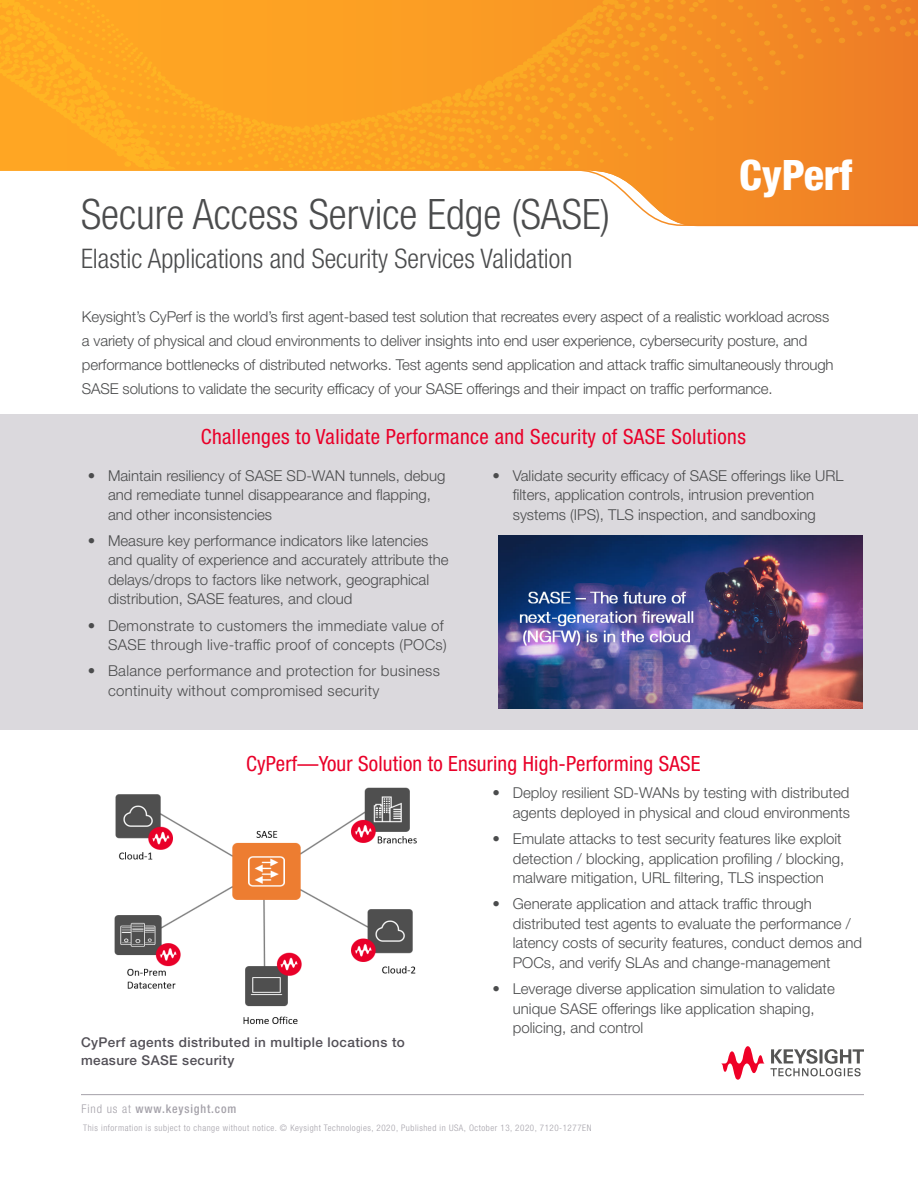
<style>
.page{position:relative;width:918px;height:1188px;background:#fff}
.page>*{position:absolute;margin:0;border:0;box-sizing:border-box;transform-origin:0 0}
.KT_-_Title{font:300 condensed 42px "Helvetica Neue LT Std";color:#4b4c4d}
.KT_-_Title-2{font:800 condensed 42px "Helvetica Neue LT Std";color:#fff}
.KT_-_Subtitle{font:300 condensed 27px "Helvetica Neue LT Std";color:#4b4c4d}
.KT_-_Header_2{font:condensed 21px "Helvetica Neue LT Std";letter-spacing:.02em;color:#e90029}
.KT_-_Body_Text{font:condensed 21px "Helvetica Neue LT Std";letter-spacing:.01em;color:#e90029}
.KT_-_Body_Text-2{font:300 15px/19.5px "Helvetica Neue LT Std";color:#4b4c4d}
.KT_-_Body_Text-3{font:300 15px/19.5px "Helvetica Neue LT Std";letter-spacing:.02em;color:#4b4c4d;text-align:right}
.KT_-_Figure_Captions{font:500 13.5px/18px "Helvetica Neue LT Std";letter-spacing:.03em;color:#524f56}
.KT_-_Footer_Address{font:500 condensed 12px "Helvetica Neue LT Std";letter-spacing:.07em;color:#a4a1a9}
.KT_-_Footer_Copyrigh{font:300 condensed 9px "Helvetica Neue LT Std";letter-spacing:.06em;color:#a4a1a9}
.s1{font-weight:300}
</style>
<div class="page">
<hr style="left:81px;top:1094px;width:783px;height:1px;background:#a4a1a9">
<svg style="left:721px;top:1046px;width:143px;height:34px"></svg>
<div style="left:604px;top:0;width:314px;height:168px;background:#f08126"></div>
<svg style="left:534px;top:0;width:377px;height:18px;background:#f28a25"></svg>
<div style="left:804px;top:18px;width:114px;height:73px;background:#ef8026"></div>
<svg style="left:0;top:0;width:534px;height:7px;background:#fda223"></svg>
<svg style="left:0;top:7px;width:804px;height:125px;background:#fa9c23"></svg>
<svg style="left:0;top:77px;width:768px;height:86px;background:#f99b23"></svg>
<svg style="left:0;top:115px;width:604px;height:53px;background:#fca423"></svg>
<svg style="left:0;top:168px;width:918px;height:59px"></svg>
<div style="left:0;top:414px;width:918px;height:316px;background:#dbd9dd"></div>
<img style="left:498px;top:536px;width:365px;height:172px">
<img style="left:114px;top:788px;width:303px;height:236px">
<p class="KT_-_Title-2" style="left:739px;top:149px;width:114px">CyPerf</p>
<p class="KT_-_Title" style="left:81px;top:189px;width:531px">Secure Access Service Edge (SASE)</p>
<p class="KT_-_Subtitle" style="left:81px;top:242px;width:493px">Elastic Applications and Security Services Validation</p>
<p class="KT_-_Body_Text-2" style="left:82px;top:305px;width:753px;line-height:24px">Keysight’s CyPerf is the world’s first agent-based test solution that recreates every aspect of a realistic workload across a variety of physical and cloud environments to deliver insights into end user experience, cybersecurity posture, and performance bottlenecks of distributed networks. Test agents send application and attack traffic simultaneously through SASE solutions to validate the security efficacy of your SASE offerings and their impact on traffic performance.</p>
<p class="KT_-_Header_2" style="left:201px;top:425px;width:547px">Challenges to Validate Performance and Security of SASE Solutions</p>
<p class="KT_-_Body_Text-2" style="left:108px;top:465px;width:339px;text-indent:-20px">• Maintain resiliency of SASE SD-WAN tunnels, debug and remediate tunnel disappearance and flapping, and other inconsistencies</p>
<p class="KT_-_Body_Text-2" style="left:108px;top:531px;width:342px;text-indent:-20px">• Measure key performance indicators like latencies and quality of experience and accurately attribute the delays/drops to factors like network, geographical distribution, SASE features, and cloud</p>
<p class="KT_-_Body_Text-3" style="left:88px;top:615px;width:360px">• Demonstrate to customers the immediate value of<br>SASE through live-traffic proof of concepts (POCs)</p>
<p class="KT_-_Body_Text-3" style="left:108px;top:661px;width:333px;text-align:left;text-indent:-20px">• Balance performance and protection for business continuity without compromised security</p>
<p class="KT_-_Body_Text-2" style="left:493px;top:465px;width:352px;text-align:center">• Validate security efficacy of SASE offerings like URL filters, application controls, intrusion prevention systems (IPS), TLS inspection, and sandboxing</p>
<p class="KT_-_Body_Text" style="left:246px;top:751px;width:456px">CyPerf—Your Solution to Ensuring High-Performing SASE</p>
<p class="KT_-_Figure_Captions" style="left:81px;top:1033px;width:325px">CyPerf agents distributed in multiple locations to measure SASE security</p>
<p class="KT_-_Body_Text-2" style="left:493px;top:783px;width:359px;text-align:right">• Deploy resilient SD-WANs by testing with distributed agents deployed in physical and cloud environments</p>
<p class="KT_-_Body_Text-2" style="left:513px;top:829px;width:333px;text-indent:-20px">• Emulate attacks to test security features like exploit detection / blocking, application profiling / blocking, malware mitigation, URL filtering, TLS inspection</p>
<p class="KT_-_Body_Text-2" style="left:513px;top:894px;width:351px;text-indent:-20px">• Generate application and attack traffic through distributed test agents to evaluate the performance / latency costs of security features, conduct demos and POCs, and verify SLAs and change-management</p>
<p class="KT_-_Body_Text-2" style="left:513px;top:979px;width:324px;text-indent:-20px">• Leverage diverse application simulation to validate unique SASE offerings like application shaping, policing, and control</p>
<p class="KT_-_Footer_Address" style="left:82px;top:1101px;width:156px"><span class="s1">Find us at</span> www.keysight.com</p>
<p class="KT_-_Footer_Copyrigh" style="left:83px;top:1123px;width:510px">This information is subject to change without notice. © Keysight Technologies, 2020, Published in USA, October 13, 2020, 7120-1277EN</p>
</div>
